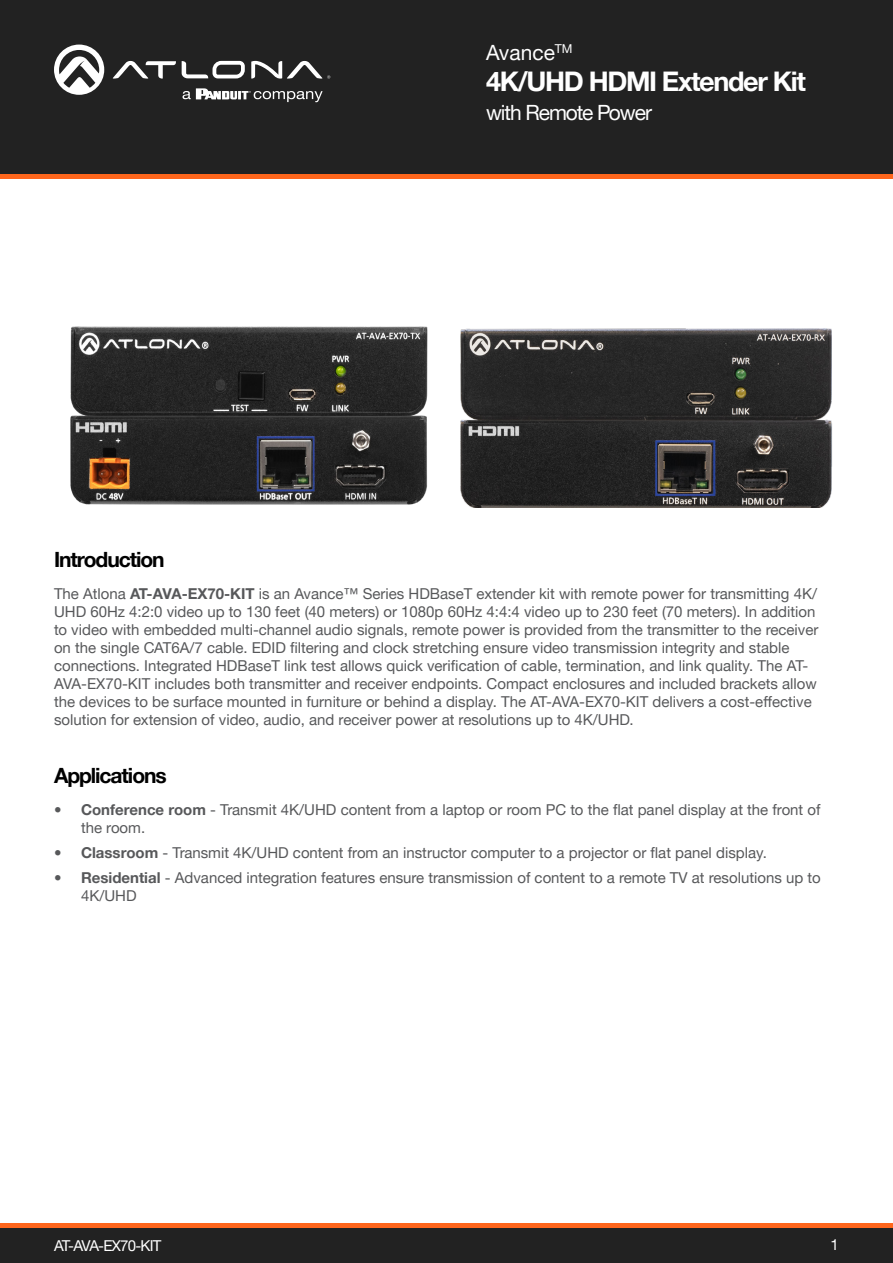
<style>
.page{position:relative;width:893px;height:1263px;background:#fff}
.page>*{position:absolute;margin:0;border:0;box-sizing:border-box;transform-origin:0 0}
.t1{font:700 27px "Helvetica Neue LTW1 G";letter-spacing:-.05em;color:#fff}
.Product_Type_First_Page{font:700 21px "Helvetica Neue LTW1 G";letter-spacing:-.05em;color:#000}
.t2{font:21px "Helvetica Neue LTW1 G";letter-spacing:-.05em;color:#fff}
.General_Text{font:15px/18px "Helvetica Neue LTW1 G";color:#57585a}
.t3{font:15px "Helvetica Neue LTW1 G";letter-spacing:-.05em;color:#fff}
.s1{font-weight:700}
</style>
<div class="page">
<div style="left:0;top:1227px;width:893px;height:36px;background:#222"></div>
<hr style="left:0;top:1223px;width:893px;height:4px;background:#ff661c">
<div style="left:0;top:0;width:893px;height:174px;background:#222"></div>
<hr style="left:0;top:174px;width:893px;height:4px;background:#ff661c">
<svg style="left:182px;top:61px;width:63px;height:17px"></svg>
<svg style="left:113px;top:61px;width:63px;height:18px"></svg>
<svg style="left:251px;top:61px;width:79px;height:18px"></svg>
<svg style="left:54px;top:45px;width:50px;height:50px"></svg>
<svg style="left:183px;top:88px;width:140px;height:14px"></svg>
<img style="left:70px;top:326px;width:358px;height:179px">
<img style="left:460px;top:328px;width:372px;height:179px">
<h2 class="t2" style="left:486px;top:39px;width:88px">Avance<sup>TM</sup></h2>
<h1 class="t1" style="left:486px;top:65px;width:321px">4K/UHD HDMI Extender Kit</h1>
<p class="Product_Type_First_Page" style="left:54px;top:547px;width:112px">Introduction</p>
<h2 class="t2" style="left:486px;top:99px;width:167px">with Remote Power</h2>
<p class="General_Text" style="left:54px;top:584px;width:766px">The Atlona <span class="s1">AT-AVA-EX70-KIT</span> is an Avance™ Series HDBaseT extender kit with remote power for transmitting 4K/ UHD 60Hz 4:2:0 video up to 130 feet (40 meters) or 1080p 60Hz 4:4:4 video up to 230 feet (70 meters). In addition to video with embedded multi-channel audio signals, remote power is provided from the transmitter to the receiver on the single CAT6A/7 cable. EDID filtering and clock stretching ensure video transmission integrity and stable connections. Integrated HDBaseT link test allows quick verification of cable, termination, and link quality. The AT-AVA-EX70-KIT includes both transmitter and receiver endpoints. Compact enclosures and included brackets allow the devices to be surface mounted in furniture or behind a display. The AT-AVA-EX70-KIT delivers a cost-effective solution for extension of video, audio, and receiver power at resolutions up to 4K/UHD.</p>
<p class="Product_Type_First_Page" style="left:54px;top:762px;width:114px">Applications</p>
<p class="General_Text" style="left:81px;top:801px;width:741px;text-indent:-27px"><span class="s1">• Conference room</span> - Transmit 4K/UHD content from a laptop or room PC to the flat panel display at the front of the room.</p>
<p class="General_Text" style="left:54px;top:844px;width:714px"><span class="s1">• Classroom</span> - Transmit 4K/UHD content from an instructor computer to a projector or flat panel display.</p>
<p class="General_Text" style="left:81px;top:868px;width:741px;text-indent:-27px"><span class="s1">• Residential</span> - Advanced integration features ensure transmission of content to a remote TV at resolutions up to<br>4K/UHD</p>
<p class="t3" style="left:54px;top:1236px;width:109px">AT-AVA-EX70-KIT</p>
<p class="t3" style="left:831px;top:1235px;width:10px">1</p>
</div>
